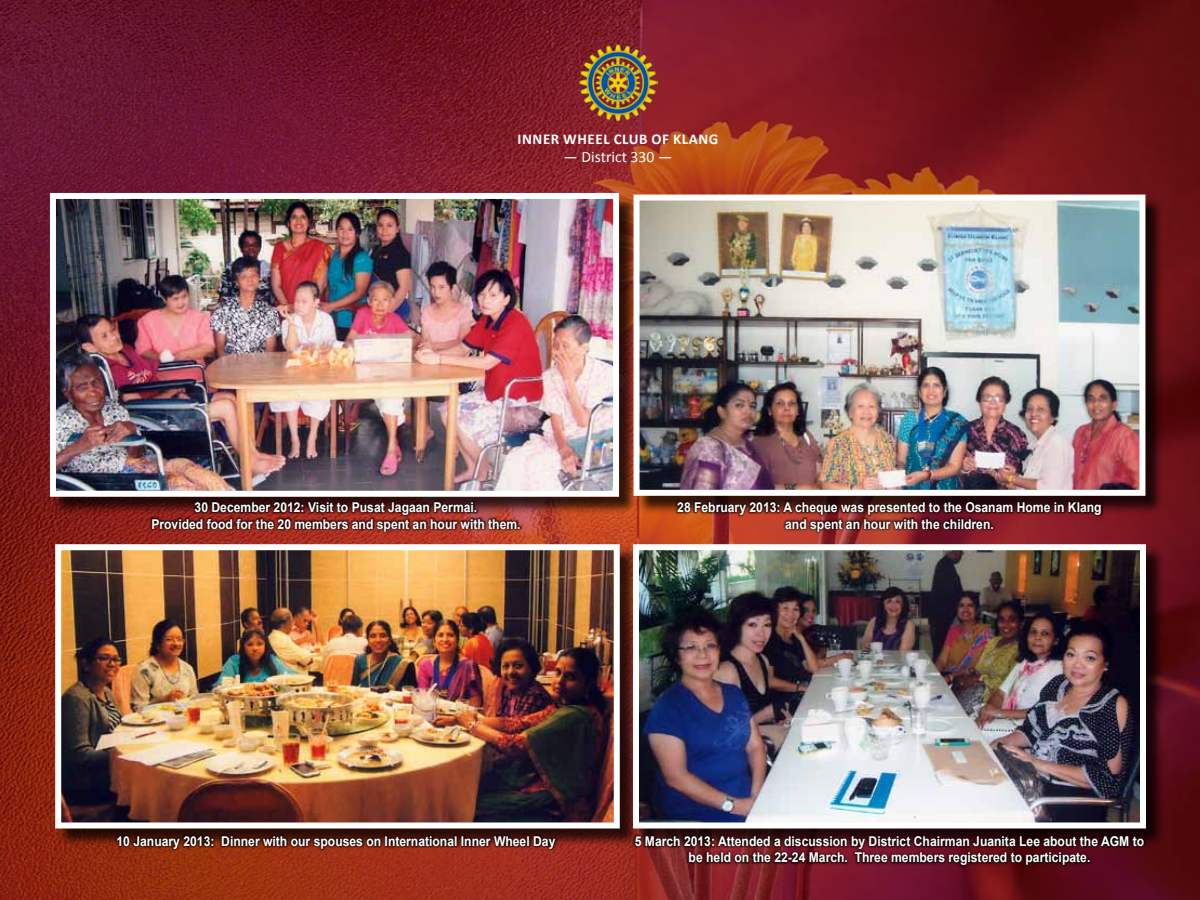
<style>
.page{position:relative;width:1200px;height:900px;background:#fff}
.page>*{position:absolute;margin:0;border:0;box-sizing:border-box;transform-origin:0 0}
.t1{font:15.75px "Calibri";color:#fff}
.t2{font:700 15px "Calibri";letter-spacing:.04em;color:#fff}
.t3{font:700 13.5px/16.2px "Arial";color:#fff;text-align:center;scale:.9 1}
</style>
<div class="page">
<img style="left:0;top:0;width:1200px;height:900px">
<div style="left:52px;top:195px;width:586px;height:320px;background:#000;opacity:.75"></div>
<img style="left:57px;top:200px;width:555px;height:290px">
<div style="left:50px;top:193px;width:569px;height:304px;border:6px solid #fff"></div>
<div style="left:57px;top:546px;width:582px;height:301px;background:#000;opacity:.75"></div>
<img style="left:62px;top:551px;width:551px;height:271px">
<div style="left:55px;top:544px;width:565px;height:285px;border:6px solid #fff"></div>
<div style="left:635px;top:546px;width:529px;height:301px;background:#000;opacity:.75"></div>
<img style="left:640px;top:551px;width:499px;height:271px">
<div style="left:633px;top:544px;width:513px;height:285px;border:6px solid #fff"></div>
<div style="left:636px;top:197px;width:528px;height:317px;background:#000;opacity:.75"></div>
<img style="left:641px;top:202px;width:497px;height:287px">
<div style="left:634px;top:195px;width:511px;height:301px;border:6px solid #fff"></div>
<div style="left:149px;top:500px;width:374px;height:34px;background:#000;opacity:.75"></div>
<div style="left:675px;top:500px;width:429px;height:34px;background:#000;opacity:.75"></div>
<div style="left:115px;top:834px;width:443px;height:17px;background:#000;opacity:.75"></div>
<div style="left:632px;top:834px;width:515px;height:34px;background:#000;opacity:.75"></div>
<img style="left:578px;top:44px;width:80px;height:77px">
<p class="t2" style="left:517px;top:130px;width:203px">INNER WHEEL CLUB OF KLANG</p>
<p class="t1" style="left:564px;top:147px;width:110px">— District 330 —</p>
<p class="t3" style="left:151px;top:500px;width:412px">30 December 2012: Visit to Pusat Jagaan Permai.<br>Provided food for the 20 members and spent an hour with them.</p>
<p class="t3" style="left:677px;top:500px;width:473px">28 February 2013: A cheque was presented to the Osanam Home in Klang and spent an hour with the children.</p>
<p class="t3" style="left:117px;top:834px;width:489px">10 January 2013: Dinner with our spouses on International Inner Wheel Day</p>
<p class="t3" style="left:635px;top:834px;width:568px">5 March 2013: Attended a discussion by District Chairman Juanita Lee about the AGM to be held on the 22-24 March. Three members registered to participate.</p>
</div>
